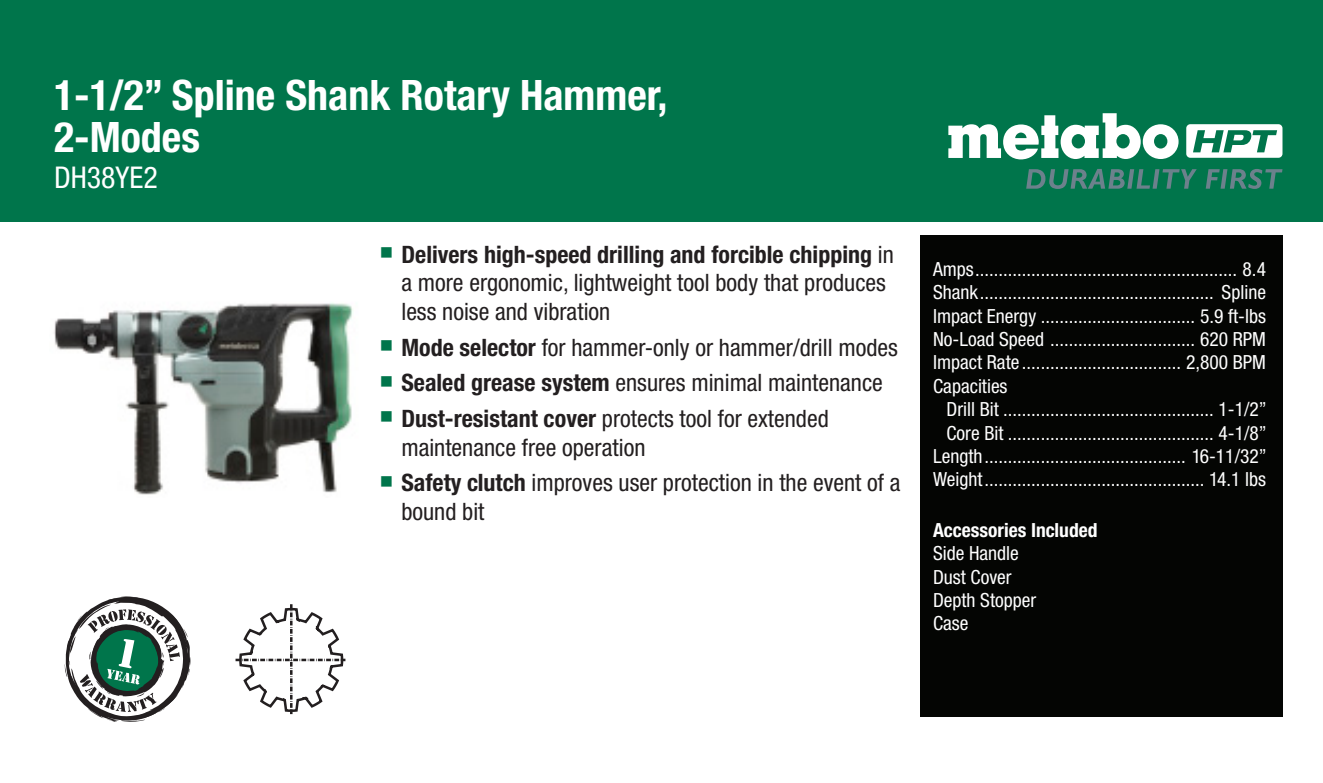
<style>
.page{position:relative;width:1323px;height:783px;background:#fff}
.page>*{position:absolute;margin:0;border:0;box-sizing:border-box;transform-origin:0 0}
.Tool_Name_Text{font:700 condensed 42px/42px "Helvetica Neue LT Std";color:#fff}
.Tool_Model_Text_-_Ti{font:condensed 30px "Helvetica Neue LT Std";color:#fff}
.t1{font:condensed 24px/28.8px "Helvetica Neue LT Std";color:#231f20}
.Spec_1_Text_Bold{font:condensed 19.5px "Helvetica Neue LT Std";color:#fff}
.Spec_1_Text_Bold-2{font:700 condensed 19.5px "Helvetica Neue LT Std";color:#fff}
.s1{color:#00754b}
.s2{font-weight:700}
</style>
<div class="page">
<div style="left:920px;top:235px;width:362px;height:481px;background:#040503"></div>
<div style="left:0;top:0;width:1323px;height:221px;background:#00754b"></div>
<svg style="left:1186px;top:124px;width:96px;height:34px"></svg>
<svg style="left:948px;top:113px;width:231px;height:46px"></svg>
<svg style="left:1026px;top:169px;width:171px;height:20px"></svg>
<svg style="left:1206px;top:169px;width:76px;height:20px"></svg>
<svg style="left:65px;top:596px;width:125px;height:126px"></svg>
<svg style="left:236px;top:604px;width:109px;height:110px"></svg>
<img style="left:54px;top:303px;width:299px;height:192px">
<p class="Tool_Name_Text" style="left:54px;top:73px;width:615px">1-1/2” Spline Shank Rotary Hammer,<br>2-Modes</p>
<p class="Tool_Model_Text_-_Ti" style="left:54px;top:160px;width:105px">DH38YE2</p>
<p class="t1" style="left:401px;top:240px;width:494px;text-indent:-22px"><span class="s1">■</span> <span class="s2">Delivers high-speed drilling and forcible chipping</span> in a more ergonomic, lightweight tool body that produces less noise and vibration</p>
<p class="t1" style="left:380px;top:333px;width:520px"><span class="s1">■</span> <span class="s2">Mode selector</span> for hammer-only or hammer/drill modes</p>
<p class="t1" style="left:380px;top:368px;width:505px"><span class="s1">■</span> <span class="s2">Sealed grease system</span> ensures minimal maintenance</p>
<p class="t1" style="left:401px;top:404px;width:429px;text-indent:-22px"><span class="s1">■</span> <span class="s2">Dust-resistant cover</span> protects tool for extended maintenance free operation</p>
<p class="t1" style="left:401px;top:468px;width:501px;text-indent:-22px"><span class="s1">■</span> <span class="s2">Safety clutch</span> improves user protection in the event of a bound bit</p>
<p class="Spec_1_Text_Bold" style="left:933px;top:258px;width:335px">Amps........................................................ 8.4</p>
<p class="Spec_1_Text_Bold" style="left:933px;top:281px;width:335px">Shank.................................................. Spline</p>
<p class="Spec_1_Text_Bold" style="left:933px;top:304px;width:335px">Impact Energy ................................. 5.9 ft-lbs</p>
<p class="Spec_1_Text_Bold" style="left:933px;top:328px;width:335px">No-Load Speed ............................... 620 RPM</p>
<p class="Spec_1_Text_Bold" style="left:933px;top:351px;width:335px">Impact Rate .................................. 2,800 BPM</p>
<p class="Spec_1_Text_Bold" style="left:933px;top:375px;width:76px">Capacities</p>
<p class="Spec_1_Text_Bold" style="left:947px;top:398px;width:322px">Drill Bit ............................................. 1-1/2”</p>
<p class="Spec_1_Text_Bold" style="left:947px;top:421px;width:322px">Core Bit ............................................ 4-1/8”</p>
<p class="Spec_1_Text_Bold" style="left:933px;top:445px;width:335px">Length........................................... 16-11/32”</p>
<p class="Spec_1_Text_Bold" style="left:933px;top:468px;width:335px">Weight............................................... 14.1 lbs</p>
<p class="Spec_1_Text_Bold-2" style="left:933px;top:518px;width:166px">Accessories Included</p>
<p class="Spec_1_Text_Bold" style="left:933px;top:542px;width:87px">Side Handle</p>
<p class="Spec_1_Text_Bold" style="left:933px;top:565px;width:80px">Dust Cover</p>
<p class="Spec_1_Text_Bold" style="left:933px;top:589px;width:105px">Depth Stopper</p>
<p class="Spec_1_Text_Bold" style="left:933px;top:612px;width:37px">Case</p>
</div>
